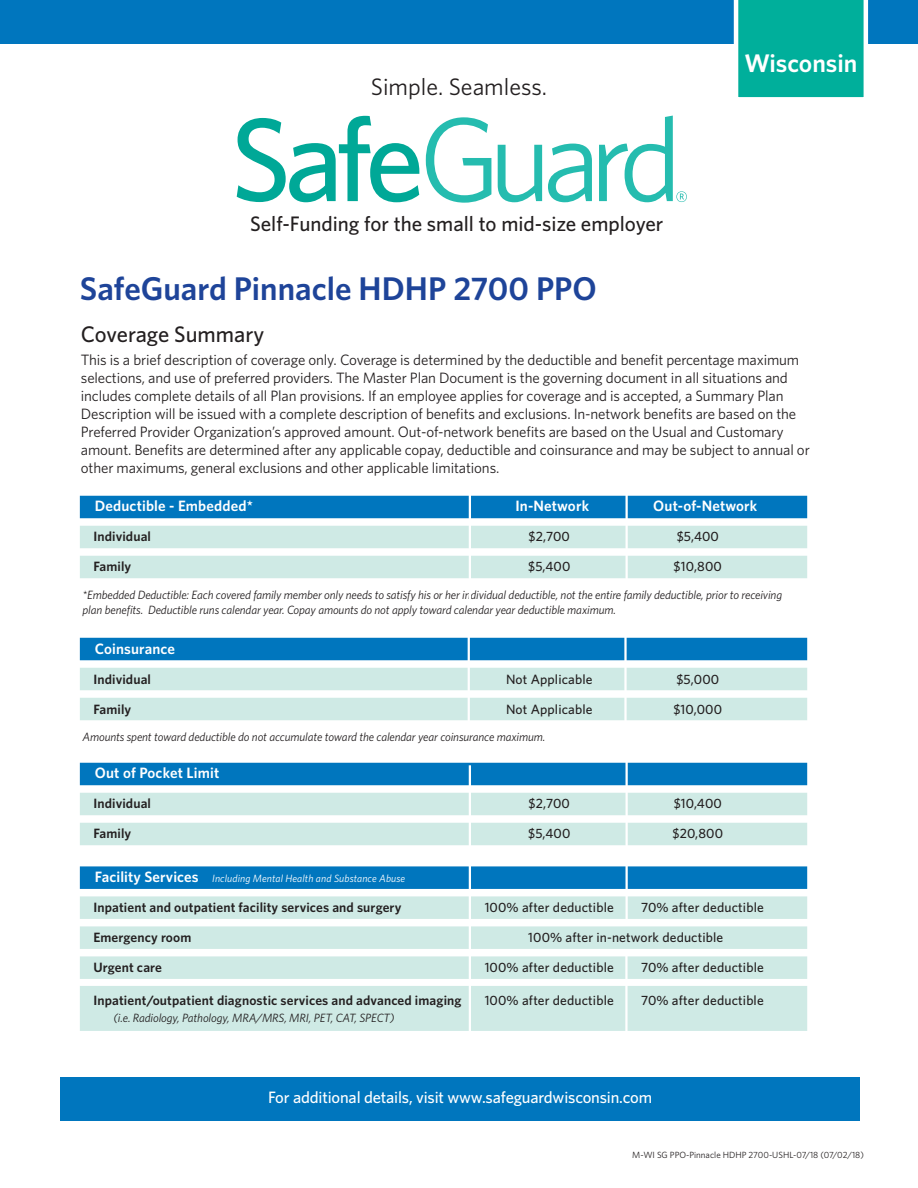
<style>
.page{position:relative;width:918px;height:1188px;background:#fff}
.page>*{position:absolute;margin:0;border:0;box-sizing:border-box;transform-origin:0 0}
.t1{font:600 32.85px "Whitney";color:#1e4499}
.t2{font:600 25.5px "Whitney";color:#fff}
.t3{font:23.85px "Whitney";color:#231f20}
.t4{font:500 22.5px "Whitney";color:#231f20}
.t5{font:500 21px "Whitney";color:#231f20}
.t6{font:500 16.5px "Whitney";letter-spacing:-.01em;color:#fff}
.t7{font:15px/18px "Whitney";letter-spacing:-.01em;color:#231f20}
.t8{font:600 15px "Whitney";letter-spacing:.01em;color:#fff}
.t9{font:500 13.5px "Whitney";letter-spacing:.01em;color:#231f20}
.t10{font:600 13.5px "Whitney";letter-spacing:.01em;color:#231f20}
.t11{font:italic 12px/15px "Whitney";letter-spacing:-.01em;color:#231f20}
.t12{font:italic 10.5px "Whitney";letter-spacing:.01em;color:#fff}
.t13{font:9px "Whitney";color:#231f20}
.s1{font-weight:600;font-style:normal;font-size:15px}
</style>
<div class="page">
<svg style="left:237px;top:116px;width:182px;height:86px"></svg>
<svg style="left:426px;top:117px;width:65px;height:86px"></svg>
<svg style="left:498px;top:145px;width:44px;height:57px"></svg>
<svg style="left:548px;top:144px;width:44px;height:58px"></svg>
<svg style="left:599px;top:116px;width:88px;height:86px"></svg>
<div style="left:0;top:0;width:918px;height:44px;background:#0076be"></div>
<div style="left:80px;top:496px;width:727px;height:22px;background:#0076be"></div>
<div style="left:80px;top:526px;width:727px;height:22px;background:#cfeae5"></div>
<div style="left:80px;top:556px;width:727px;height:22px;background:#cfeae5"></div>
<div style="left:80px;top:638px;width:727px;height:22px;background:#0076be"></div>
<div style="left:80px;top:668px;width:727px;height:22px;background:#cfeae5"></div>
<div style="left:80px;top:698px;width:727px;height:22px;background:#cfeae5"></div>
<div style="left:80px;top:763px;width:727px;height:22px;background:#0076be"></div>
<div style="left:80px;top:793px;width:727px;height:22px;background:#cfeae5"></div>
<div style="left:80px;top:823px;width:727px;height:22px;background:#cfeae5"></div>
<div style="left:80px;top:866px;width:727px;height:23px;background:#0076be"></div>
<div style="left:80px;top:896px;width:727px;height:23px;background:#cfeae5"></div>
<div style="left:80px;top:926px;width:727px;height:23px;background:#cfeae5"></div>
<div style="left:80px;top:956px;width:727px;height:23px;background:#cfeae5"></div>
<div style="left:80px;top:986px;width:727px;height:45px;background:#cfeae5"></div>
<div style="left:60px;top:1077px;width:800px;height:44px;background:#0076be"></div>
<hr style="left:625px;top:952px;width:3px;height:119px;background:#fff">
<hr style="left:469px;top:765px;width:2px;height:293px;background:#fff">
<hr style="left:626px;top:741px;width:2px;height:182px;background:#fff">
<hr style="left:469px;top:482px;width:2px;height:120px;background:#fff">
<hr style="left:626px;top:482px;width:2px;height:102px;background:#fff">
<hr style="left:468px;top:628px;width:2px;height:102px;background:#fff">
<hr style="left:624px;top:628px;width:3px;height:102px;background:#fff">
<svg style="left:733px;top:0;width:136px;height:98px;background:#14b5a3"></svg>
<p class="t3" style="left:371px;top:71px;width:178px">Simple. Seamless.</p>
<p class="t5" style="left:250px;top:209px;width:415px">Self-Funding for the small to mid-size employer</p>
<p class="t1" style="left:80px;top:266px;width:518px">SafeGuard Pinnacle HDHP 2700 PPO</p>
<p class="t2" style="left:744px;top:46px;width:115px">Wisconsin</p>
<p class="t4" style="left:81px;top:319px;width:185px">Coverage Summary</p>
<p class="t7" style="left:81px;top:351px;width:730px">This is a brief description of coverage only. Coverage is determined by the deductible and benefit percentage maximum selections, and use of preferred providers. The Master Plan Document is the governing document in all situations and includes complete details of all Plan provisions. If an employee applies for coverage and is accepted, a Summary Plan Description will be issued with a complete description of benefits and exclusions. In-network benefits are based on the Preferred Provider Organization’s approved amount. Out-of-network benefits are based on the Usual and Customary amount. Benefits are determined after any applicable copay, deductible and coinsurance and may be subject to annual or other maximums, general exclusions and other applicable limitations.</p>
<p class="t8" style="left:95px;top:496px;width:160px">Deductible - Embedded*</p>
<p class="t8" style="left:515px;top:496px;width:75px">In-Network</p>
<p class="t8" style="left:653px;top:496px;width:105px">Out-of-Network</p>
<p class="t10" style="left:93px;top:528px;width:59px">Individual</p>
<p class="t9" style="left:529px;top:528px;width:43px">$2,700</p>
<p class="t9" style="left:677px;top:528px;width:44px">$5,400</p>
<p class="t10" style="left:93px;top:558px;width:39px">Family</p>
<p class="t9" style="left:528px;top:558px;width:44px">$5,400</p>
<p class="t9" style="left:674px;top:558px;width:50px">$10,800</p>
<p class="t11" style="left:83px;top:587px;width:701px">*Embedded Deductible: Each covered family member only needs to satisfy his or her individual deductible, not the entire family deductible, prior to receiving plan benefits. Deductible runs calendar year. Copay amounts do not apply toward calendar year deductible maximum.</p>
<p class="t8" style="left:95px;top:638px;width:82px">Coinsurance</p>
<p class="t10" style="left:93px;top:670px;width:59px">Individual</p>
<p class="t9" style="left:506px;top:670px;width:88px">Not Applicable</p>
<p class="t9" style="left:676px;top:670px;width:44px">$5,000</p>
<p class="t10" style="left:93px;top:700px;width:39px">Family</p>
<p class="t9" style="left:506px;top:700px;width:88px">Not Applicable</p>
<p class="t9" style="left:673px;top:700px;width:50px">$10,000</p>
<p class="t11" style="left:83px;top:729px;width:464px">Amounts spent toward deductible do not accumulate toward the calendar year coinsurance maximum.</p>
<p class="t8" style="left:95px;top:763px;width:126px">Out of Pocket Limit</p>
<p class="t10" style="left:93px;top:795px;width:59px">Individual</p>
<p class="t9" style="left:529px;top:795px;width:43px">$2,700</p>
<p class="t9" style="left:674px;top:795px;width:50px">$10,400</p>
<p class="t10" style="left:93px;top:825px;width:39px">Family</p>
<p class="t9" style="left:528px;top:825px;width:44px">$5,400</p>
<p class="t9" style="left:672px;top:825px;width:52px">$20,800</p>
<p class="t12" style="left:95px;top:872px;width:312px"><span class="s1">Facility Services</span> Including Mental Health and Substance Abuse</p>
<p class="t10" style="left:93px;top:899px;width:310px">Inpatient and outpatient facility services and surgery</p>
<p class="t9" style="left:485px;top:899px;width:131px">100% after deductible</p>
<p class="t9" style="left:641px;top:899px;width:124px">70% after deductible</p>
<p class="t10" style="left:93px;top:929px;width:100px">Emergency room</p>
<p class="t9" style="left:528px;top:929px;width:197px">100% after in-network deductible</p>
<p class="t10" style="left:93px;top:959px;width:70px">Urgent care</p>
<p class="t9" style="left:485px;top:959px;width:131px">100% after deductible</p>
<p class="t9" style="left:641px;top:959px;width:124px">70% after deductible</p>
<p class="t10" style="left:93px;top:992px;width:370px">Inpatient/outpatient diagnostic services and advanced imaging</p>
<p class="t9" style="left:485px;top:992px;width:131px">100% after deductible</p>
<p class="t9" style="left:641px;top:992px;width:124px">70% after deductible</p>
<p class="t11" style="left:113px;top:1010px;width:283px">(i.e. Radiology, Pathology, MRA/MRS, MRI, PET, CAT, SPECT)</p>
<p class="t6" style="left:268px;top:1087px;width:385px">For additional details, visit www.safeguardwisconsin.com</p>
<p class="t13" style="left:632px;top:1149px;width:233px">M-WI SG PPO-Pinnacle HDHP 2700-USHL-07/18 (07/02/18)</p>
</div>
